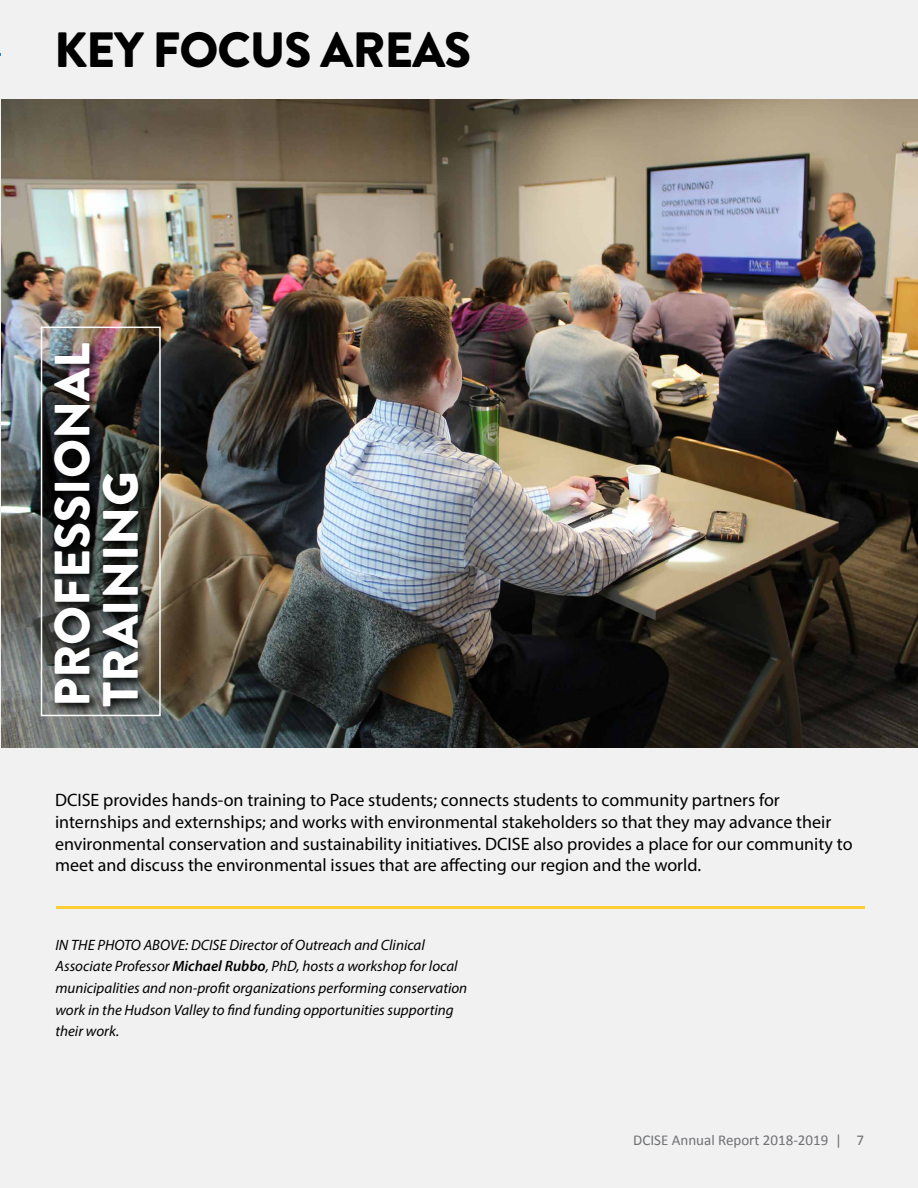
<style>
.page{position:relative;width:918px;height:1188px;background:#f1f1f2}
.page>*{position:absolute;margin:0;border:0;box-sizing:border-box;transform-origin:0 0}
.t1{font:900 49.5px/48px "Brandon Grotesque";color:#fff}
.t2{font:900 49.5px "Brandon Grotesque";letter-spacing:-.02em;color:#000}
.t3{font:18px/21.6px "Myriad Pro";color:#000}
.t4{font:italic 15px/21.6px "Myriad Pro";color:#000}
.t5{font:15px "Calibri";color:#6f7073}
.s1{font-weight:600}
</style>
<div class="page">
<img style="left:1px;top:100px;width:917px;height:648px">
<img style="left:51px;top:340px;width:100px;height:378px">
<div style="left:41px;top:327px;width:120px;height:389px;border:2px solid #fff"></div>
<hr style="left:56px;top:907px;width:809px;height:2px;background:#ffce35">
<h1 class="t2" style="left:54px;top:14px;width:419px">KEY FOCUS AREAS</h1>
<h1 class="t1" style="left:49px;top:707px;width:366px;rotate:-90deg">PROFESSIONAL<br>TRAINING</h1>
<p class="t3" style="left:55px;top:789px;width:799px">DCISE provides hands-on training to Pace students; connects students to community partners for internships and externships; and works with environmental stakeholders so that they may advance their environmental conservation and sustainability initiatives. DCISE also provides a place for our community to meet and discuss the environmental issues that are affecting our region and the world.</p>
<p class="t4" style="left:55px;top:934px;width:413px">IN THE PHOTO ABOVE: DCISE Director of Outreach and Clinical Associate Professor <span class="s1">Michael Rubbo</span>, PhD, hosts a workshop for local municipalities and non-profit organizations performing conservation work in the Hudson Valley to find funding opportunities supporting their work.</p>
<p class="t5" style="left:633px;top:1131px;width:232px">DCISE Annual Report 2018-2019 | 7</p>
</div>
